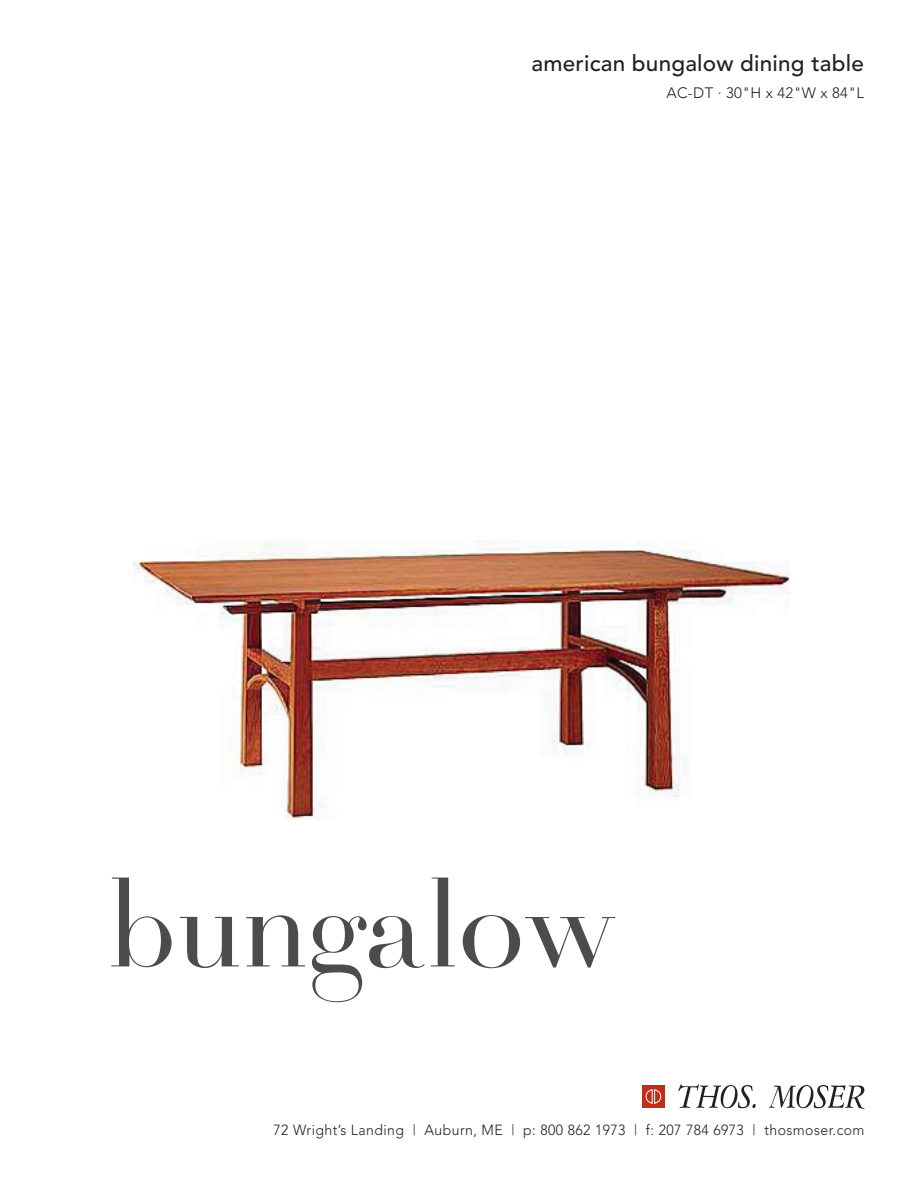
<style>
.page{position:relative;width:918px;height:1188px;background:#fff}
.page>*{position:absolute;margin:0;border:0;box-sizing:border-box;transform-origin:0 0}
.t1{font:129.75px "Firmin Didot Rmn";letter-spacing:.005em;color:#4b4c4d}
.t2{font:500 22.5px "Avenir";letter-spacing:.01em;color:#231f20}
.t3{font:300 15px "Avenir";letter-spacing:.02em;color:#231f20}
.t4{font:300 14.55px "Avenir";letter-spacing:.03em;color:#231f20;scale:.96 1}
</style>
<div class="page">
<div style="left:642px;top:1086px;width:22px;height:22px;background:#c02d19"></div>
<svg style="left:646px;top:1089px;width:15px;height:15px"></svg>
<img style="left:678px;top:1084px;width:187px;height:26px">
<img style="left:134px;top:540px;width:655px;height:279px">
<h2 class="t2" style="left:532px;top:50px;width:334px">american bungalow dining table</h2>
<p class="t3" style="left:667px;top:84px;width:199px">AC-DT · 30"H x 42"W x 84"L</p>
<h1 class="t1" style="left:108px;top:837px;width:509px">bungalow</h1>
<p class="t4" style="left:274px;top:1122px;width:617px">72 Wright’s Landing | Auburn, ME | p: 800 862 1973 | f: 207 784 6973 | thosmoser.com</p>
</div>
